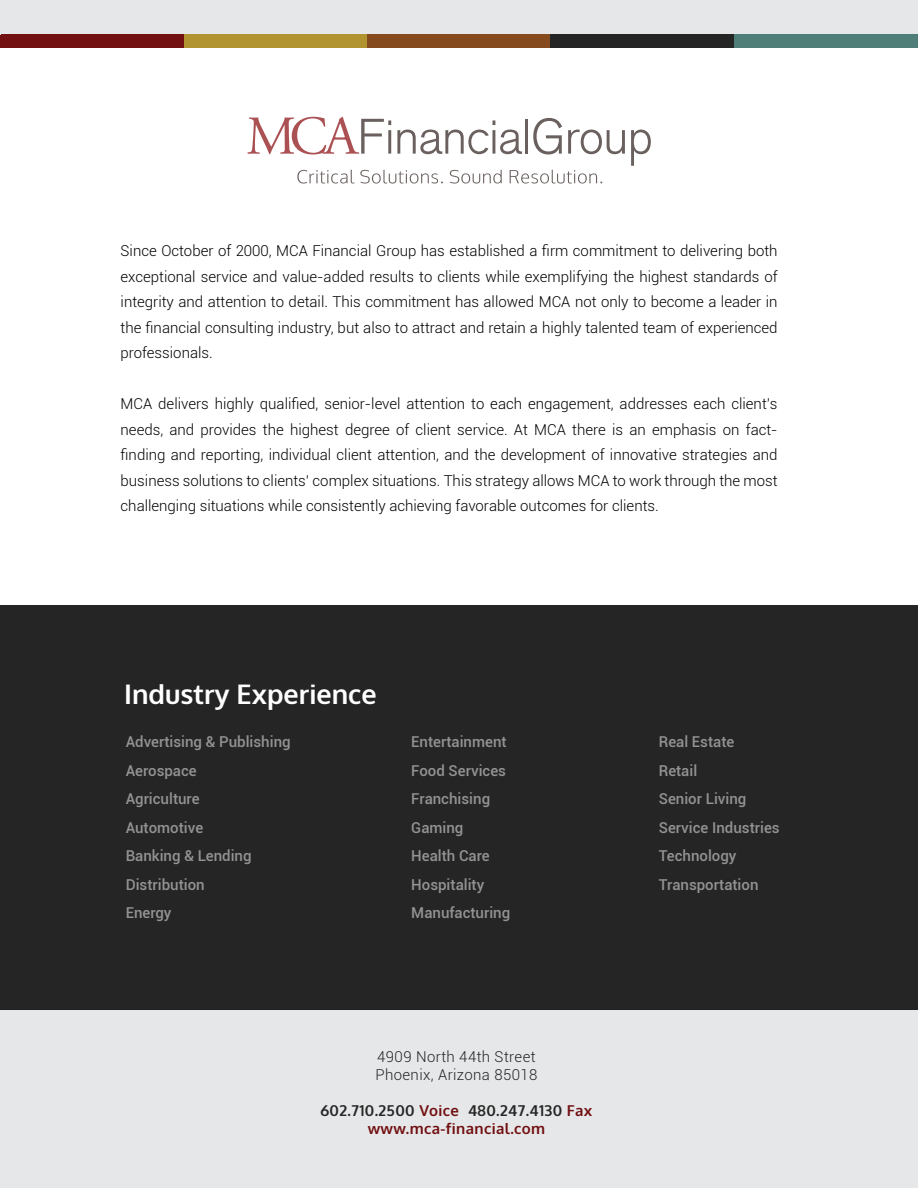
<style>
.page{position:relative;width:918px;height:1188px;background:#fff}
.page>*{position:absolute;margin:0;border:0;box-sizing:border-box;transform-origin:0 0}
.t1{font:700 27px "Oxygen";color:#fff}
.t2{font:300 15px/25.5px "Roboto";color:#000;text-align:justify}
.t3{font:500 15px/28.5px "Roboto";color:#949393}
.t4{font:700 15px/18px "Oxygen";letter-spacing:.025em;color:#710f11;text-align:center}
.t5{font:300 15px/18px "Roboto";letter-spacing:.025em;color:#252525}
.s1{color:#252525}
</style>
<div class="page">
<div style="left:0;top:1010px;width:918px;height:178px;background:#e6e7e8"></div>
<div style="left:0;top:605px;width:918px;height:405px;background:#252525"></div>
<svg style="left:247px;top:117px;width:144px;height:37px"></svg>
<svg style="left:397px;top:120px;width:125px;height:34px"></svg>
<hr style="left:525px;top:119px;width:3px;height:35px;background:#6a615f">
<svg style="left:533px;top:118px;width:29px;height:37px"></svg>
<svg style="left:568px;top:130px;width:57px;height:24px"></svg>
<svg style="left:631px;top:130px;width:20px;height:36px"></svg>
<svg style="left:297px;top:170px;width:57px;height:14px"></svg>
<svg style="left:360px;top:170px;width:83px;height:14px"></svg>
<svg style="left:450px;top:170px;width:52px;height:14px"></svg>
<svg style="left:510px;top:170px;width:92px;height:14px"></svg>
<div style="left:0;top:0;width:918px;height:34px;background:#e6e7e8"></div>
<div style="left:0;top:34px;width:184px;height:14px;background:#710f11"></div>
<div style="left:184px;top:34px;width:183px;height:14px;background:#b19430"></div>
<div style="left:367px;top:34px;width:184px;height:14px;background:#864a1f"></div>
<div style="left:551px;top:34px;width:183px;height:14px;background:#252525"></div>
<div style="left:734px;top:34px;width:184px;height:14px;background:#4f7d77"></div>
<p class="t2" style="left:121px;top:237px;width:659px">Since October of 2000, MCA Financial Group has established a firm commitment to delivering both exceptional service and value-added results to clients while exemplifying the highest standards of integrity and attention to detail. This commitment has allowed MCA not only to become a leader in the financial consulting industry, but also to attract and retain a highly talented team of experienced professionals.</p>
<p class="t2" style="left:121px;top:390px;width:659px">MCA delivers highly qualified, senior-level attention to each engagement, addresses each client’s needs, and provides the highest degree of client service. At MCA there is an emphasis on fact&shy;finding and reporting, individual client attention, and the development of innovative strategies and business solutions to clients’ complex situations. This strategy allows MCA to work through the most challenging situations while consistently achieving favorable outcomes for clients.</p>
<h1 class="t1" style="left:124px;top:677px;width:254px">Industry Experience</h1>
<p class="t3" style="left:126px;top:727px;width:166px">Advertising &amp; Publishing<br>Aerospace<br>Agriculture<br>Automotive<br>Banking &amp; Lending<br>Distribution<br>Energy</p>
<p class="t3" style="left:411px;top:727px;width:100px">Entertainment<br>Food Services<br>Franchising<br>Gaming<br>Health Care<br>Hospitality<br>Manufacturing</p>
<p class="t3" style="left:659px;top:727px;width:122px">Real Estate<br>Retail<br>Senior Living<br>Service Industries<br>Technology<br>Transportation</p>
<p class="t5" style="left:375px;top:1047px;width:164px">4909 North 44th Street<br>Phoenix, Arizona 85018</p>
<p class="t4" style="left:320px;top:1102px;width:274px"><span class="s1">602.710.2500</span> Voice <span class="s1">480.247.4130</span> Fax www.mca-financial.com</p>
</div>
